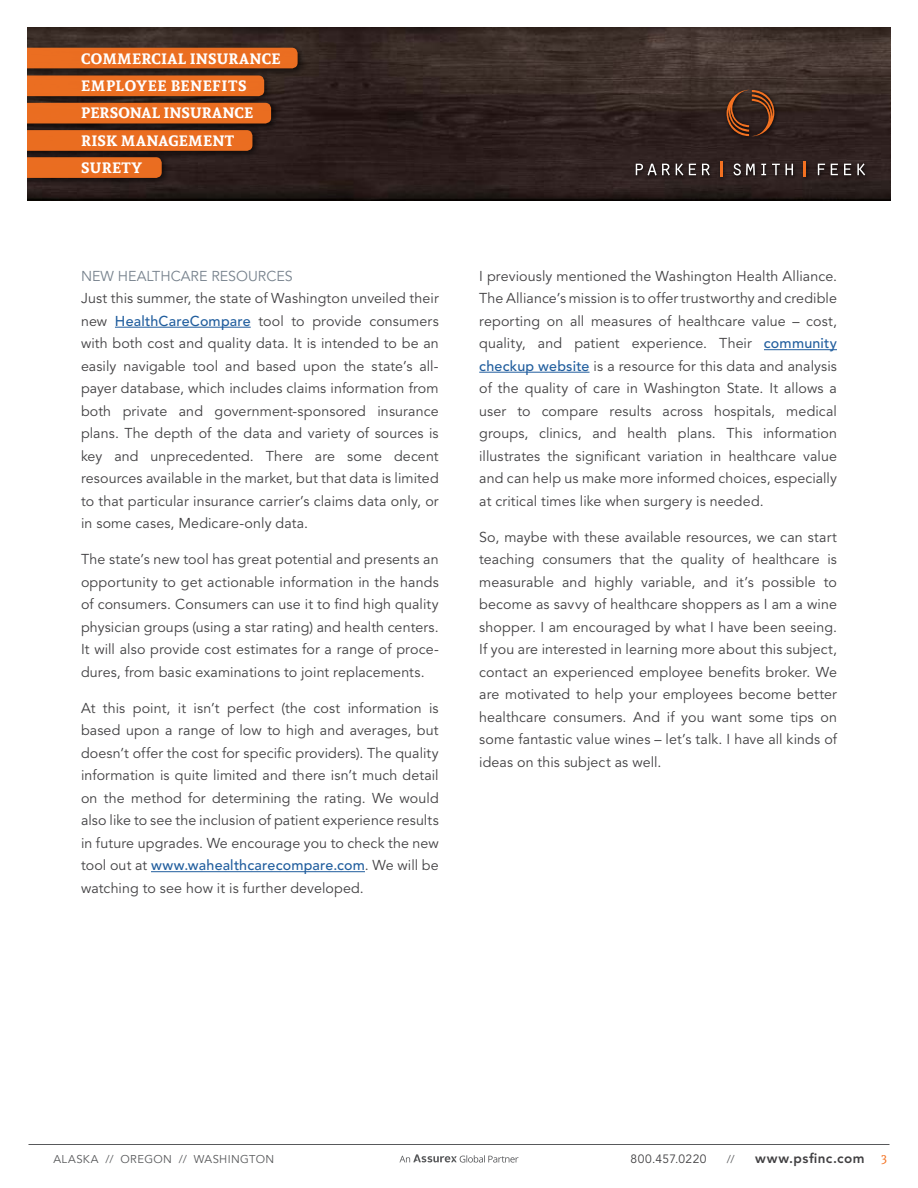
<style>
.page{position:relative;width:918px;height:1188px;background:#fff}
.page>*{position:absolute;margin:0;border:0;box-sizing:border-box;transform-origin:0 0}
.t1{font:700 15px/27.3px "Andada";letter-spacing:.015em;color:#fff}
.t2{font:14.25px/22.5px "Avenir LT Std";letter-spacing:.005em;color:#414042;text-align:justify}
.t3{font:14.25px "Avenir LT Std";color:#77828d}
.t4{font:800 13.5px "Avenir LT Std";letter-spacing:.035em;color:#414042}
.t5{font:12px "Avenir LT Std";letter-spacing:.03em;color:#414042}
.t6{font:11.25px "Avenir LT Std";letter-spacing:.035em;color:#58595b}
.s1{font-weight:500;color:#215e9e}
.s2{font-family:"Andada";font-weight:400;font-size:12px;color:#f37121}
</style>
<div class="page">
<img style="left:27px;top:27px;width:864px;height:173px">
<div style="left:633px;top:88px;width:237px;height:94px;background:#000;opacity:.75"></div>
<svg style="left:726px;top:90px;width:49px;height:46px;background:#58321e"></svg>
<svg style="left:636px;top:164px;width:34px;height:12px"></svg>
<svg style="left:676px;top:163px;width:7px;height:13px"></svg>
<svg style="left:689px;top:164px;width:7px;height:11px"></svg>
<svg style="left:702px;top:164px;width:8px;height:12px"></svg>
<svg style="left:733px;top:163px;width:22px;height:12px"></svg>
<svg style="left:761px;top:164px;width:5px;height:11px"></svg>
<svg style="left:772px;top:164px;width:21px;height:11px"></svg>
<svg style="left:818px;top:164px;width:7px;height:11px"></svg>
<svg style="left:831px;top:164px;width:7px;height:11px"></svg>
<svg style="left:844px;top:164px;width:7px;height:11px"></svg>
<svg style="left:857px;top:163px;width:8px;height:12px"></svg>
<svg style="left:720px;top:161px;width:2px;height:16px"></svg>
<svg style="left:804px;top:161px;width:2px;height:16px"></svg>
<div style="left:15px;top:43px;width:292px;height:35px;background:#000;opacity:.75"></div>
<div style="left:27px;top:48px;width:271px;height:20px;background:#eb6e21"></div>
<div style="left:15px;top:71px;width:259px;height:34px;background:#000;opacity:.75"></div>
<div style="left:27px;top:75px;width:237px;height:21px;background:#eb6e21"></div>
<div style="left:16px;top:98px;width:264px;height:35px;background:#000;opacity:.75"></div>
<div style="left:27px;top:103px;width:244px;height:21px;background:#ea6d20"></div>
<div style="left:15px;top:125px;width:247px;height:35px;background:#000;opacity:.75"></div>
<svg style="left:27px;top:130px;width:225px;height:21px;background:#e66b20"></svg>
<div style="left:19px;top:153px;width:152px;height:34px;background:#000;opacity:.75"></div>
<svg style="left:27px;top:157px;width:135px;height:21px;background:#e56b20"></svg>
<div style="left:0;top:9px;width:27px;height:218px;background:#fff"></div>
<hr style="left:28px;top:1144px;width:862px;height:1px;background:#58595b">
<svg style="left:399px;top:1154px;width:120px;height:9px"></svg>
<hr style="left:115px;top:327px;width:136px;height:1px;background:#215e9e">
<hr style="left:151px;top:871px;width:214px;height:1px;background:#215e9e">
<hr style="left:764px;top:349px;width:73px;height:1px;background:#215e9e">
<hr style="left:479px;top:372px;width:111px;height:1px;background:#215e9e">
<p class="t1" style="left:81px;top:44px;width:201px">COMMERCIAL INSURANCE<br>EMPLOYEE BENEFITS<br>PERSONAL INSURANCE<br>RISK MANAGEMENT<br>SURETY</p>
<p class="t3" style="left:81px;top:268px;width:213px">NEW HEALTHCARE RESOURCES</p>
<p class="t2" style="left:81px;top:288px;width:359px">Just this summer, the state of Washington unveiled their new <span class="s1">HealthCareCompare</span> tool to provide consumers with both cost and quality data. It is intended to be an easily navigable tool and based upon the state’s all&shy;payer database, which includes claims information from both private and government-sponsored insurance plans. The depth of the data and variety of sources is key and unprecedented. There are some decent resources available in the market, but that data is limited to that particular insurance carrier’s claims data only, or in some cases, Medicare-only data.</p>
<p class="t2" style="left:81px;top:549px;width:359px">The state’s new tool has great potential and presents an opportunity to get actionable information in the hands of consumers. Consumers can use it to find high quality physician groups (using a star rating) and health centers.<br>It will also provide cost estimates for a range of proce&shy;dures, from basic examinations to joint replacements.</p>
<p class="t2" style="left:81px;top:697px;width:359px">At this point, it isn’t perfect (the cost information is based upon a range of low to high and averages, but doesn’t offer the cost for specific providers). The quality information is quite limited and there isn’t much detail on the method for determining the rating. We would also like to see the inclusion of patient experience results in future upgrades. We encourage you to check the new tool out at <span class="s1">www.wahealthcarecompare.com</span>. We will be watching to see how it is further developed.</p>
<p class="t2" style="left:479px;top:265px;width:359px">I previously mentioned the Washington Health Alliance.<br>The Alliance’s mission is to offer trustworthy and credible reporting on all measures of healthcare value – cost, quality, and patient experience. Their <span class="s1">community checkup website</span> is a resource for this data and analysis of the quality of care in Washington State. It allows a user to compare results across hospitals, medical groups, clinics, and health plans. This information illustrates the significant variation in healthcare value and can help us make more informed choices, especially at critical times like when surgery is needed.</p>
<p class="t2" style="left:479px;top:526px;width:359px">So, maybe with these available resources, we can start teaching consumers that the quality of healthcare is measurable and highly variable, and it’s possible to become as savvy of healthcare shoppers as I am a wine shopper. I am encouraged by what I have been seeing.<br>If you are interested in learning more about this subject, contact an experienced employee benefits broker. We are motivated to help your employees become better healthcare consumers. And if you want some tips on some fantastic value wines – let’s talk. I have all kinds of ideas on this subject as well.</p>
<p class="t6" style="left:53px;top:1152px;width:222px">ALASKA // OREGON // WASHINGTON</p>
<p class="t5" style="left:630px;top:1152px;width:77px">800.457.0220</p>
<p class="t6" style="left:727px;top:1152px;width:9px">//</p>
<p class="t4" style="left:755px;top:1150px;width:133px">www.psfinc.com <span class="s2">3</span></p>
</div>
